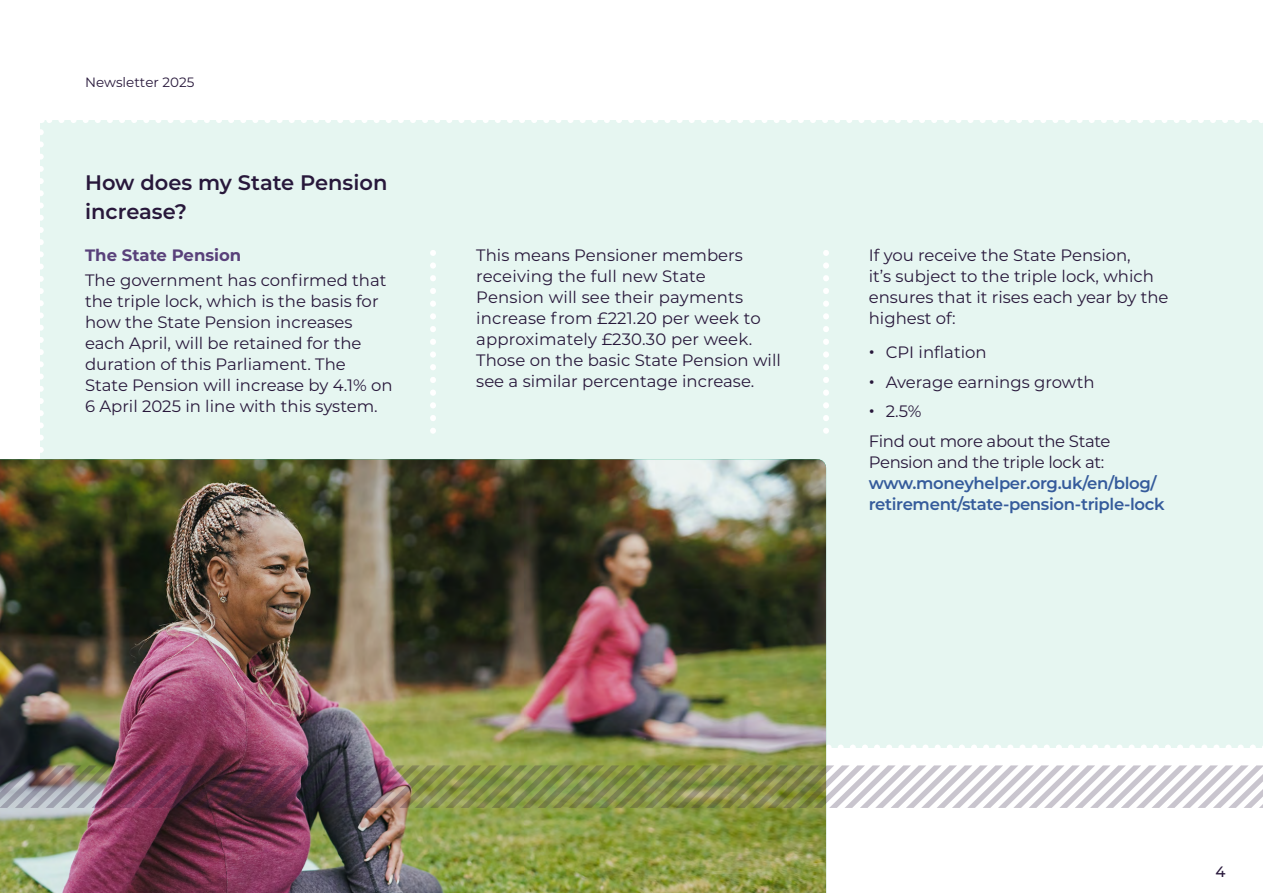
<style>
.page{position:relative;width:1263px;height:893px;background:#fff}
.page>*{position:absolute;margin:0;border:0;box-sizing:border-box;transform-origin:0 0}
.Sub_Heading{font:600 21px/28.5px "Montserrat";color:#28183b}
.Text{font:16.5px/21px "Montserrat";color:#28183b}
.Text-2{font:600 16.5px/21px "Montserrat";letter-spacing:-.02em;color:#355b9b}
.Bullets{font:16.5px "Montserrat";color:#28183b}
.SubSub{font:700 16.5px "Montserrat";color:#59417a}
.t1{font:500 15px "Montserrat";color:#28183b}
.t2{font:13.5px "Montserrat";color:#28183b}
.s1{font-family:"Montserrat Alternates"}
.s2{font-family:"Helvetica"}
.s3{font-weight:400;color:#28183b}
</style>
<div class="page">
<div style="left:41px;top:120px;width:1222px;height:627px;background:#e6f6f1"></div>
<svg style="left:40px;top:132px;width:4px;height:327px"></svg>
<svg style="left:826px;top:744px;width:437px;height:6px"></svg>
<svg style="left:41px;top:120px;width:1222px;height:3px"></svg>
<svg style="left:430px;top:265px;width:6px;height:156px"></svg>
<svg style="left:823px;top:265px;width:6px;height:156px"></svg>
<img style="left:0;top:459px;width:826px;height:434px">
<img style="left:0;top:765px;width:1263px;height:43px">
<p class="t2" style="left:85px;top:73px;width:111px">Newsletter 202<span class="s1">5</span></p>
<p class="Sub_Heading" style="left:85px;top:168px;width:304px">How does my State Pension increase?</p>
<p class="SubSub" style="left:85px;top:243px;width:158px">The State Pension</p>
<p class="Text" style="left:85px;top:269px;width:309px">The government has confirmed that the triple lock, which is the basis for how the State Pension increases each April, will be retained for the duration of this Parliament. The State Pension will increase by 4.1% on 6 April 2025 in line with this system.</p>
<p class="Text" style="left:476px;top:244px;width:306px">This means Pensioner members receiving the full new State<br>Pension will see their payments increase from £221.20 per week to approximately £230.30 per week.<br>Those on the basic State Pension will see a similar percentage increase.</p>
<p class="Text" style="left:869px;top:244px;width:301px">If you receive the State Pension,<br>it’s subject to the triple lock, which ensures that it rises each year by the highest of:</p>
<p class="Bullets" style="left:869px;top:341px;width:119px"><span class="s2">•</span> CPI inflation</p>
<p class="Bullets" style="left:869px;top:370px;width:227px"><span class="s2">•</span> Average earnings growth</p>
<p class="Bullets" style="left:869px;top:400px;width:54px"><span class="s2">•</span> 2.5%</p>
<p class="Text-2" style="left:869px;top:430px;width:297px"><span class="s3">Find out more about the State Pension and the triple lock at: </span>www.moneyhelper.org.uk/en/blog/ retirement/state-pension-triple-lock</p>
<p class="t1" style="left:1215px;top:861px;width:12px">4</p>
</div>
